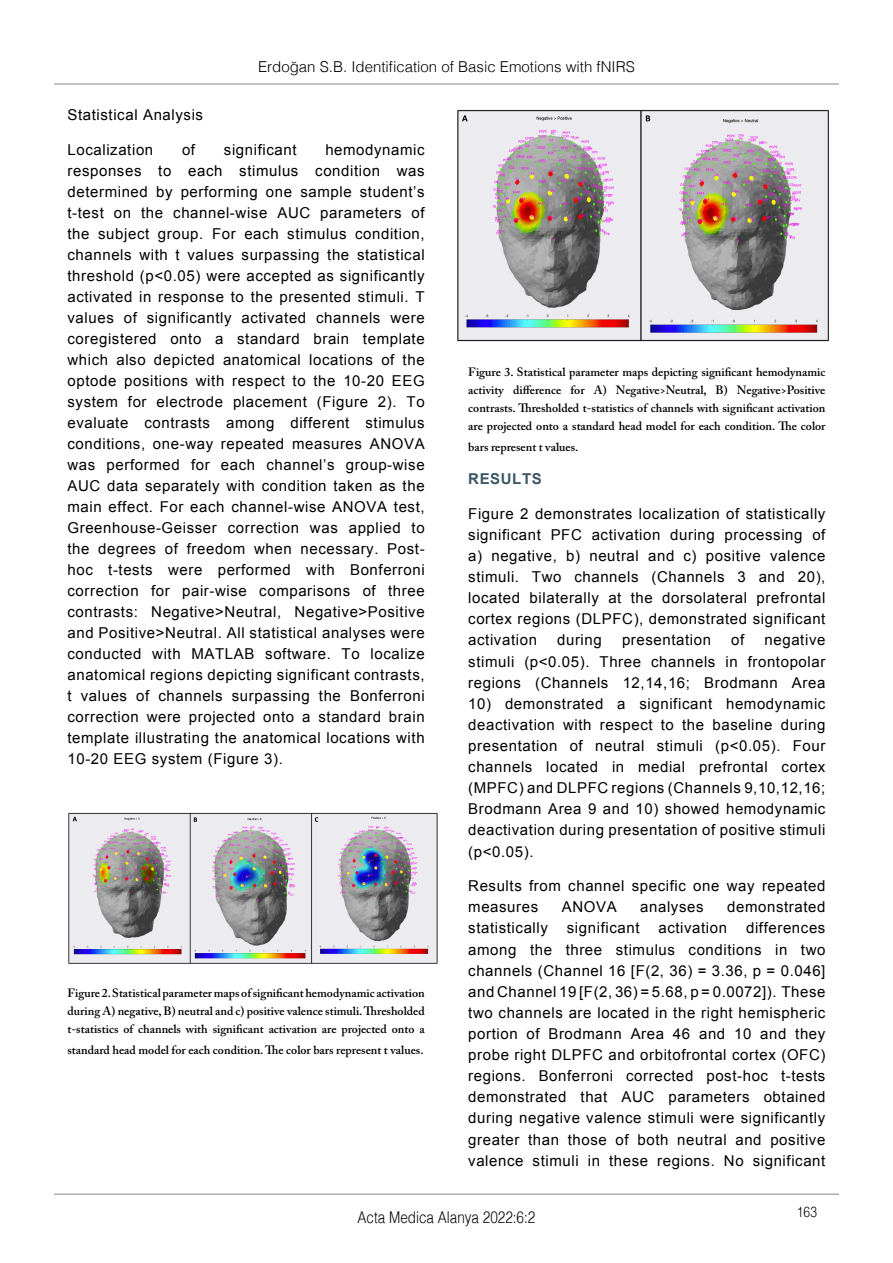
<style>
.page{position:relative;width:893px;height:1263px;background:#fff}
.page>*{position:absolute;margin:0;border:0;box-sizing:border-box;transform-origin:0 0}
.t1{font:300 16.2px "Helv";color:#000;scale:.83 1}
.Ana_Metin_Al__ActaMe{font:15px/21px "Arial";letter-spacing:.04em;color:#000;text-align:justify}
.t2{font:300 15px "Helvetica";color:#000}
.Ana_Metin_Al__ActaMe-2{font:700 15px "Arial";letter-spacing:.04em;color:#3c5764}
.t3{font:300 14.4px "Helv";color:#000;scale:.83 1}
.Tablo{font:600 12px/18.1px "Adobe Caslon Pro";color:#000;text-align:justify}
</style>
<div class="page">
<hr style="left:54px;top:84px;width:785px;height:1px;background:#000">
<hr style="left:54px;top:1194px;width:785px;height:1px;background:#000">
<img style="left:68px;top:812px;width:370px;height:152px">
<img style="left:457px;top:109px;width:372px;height:233px">
<p class="t2" style="left:258px;top:54px;width:378px">Erdoğan S.B. Identification of Basic Emotions with fNIRS</p>
<p class="Ana_Metin_Al__ActaMe" style="left:68px;top:105px;width:137px">Statistical Analysis</p>
<p class="Ana_Metin_Al__ActaMe" style="left:68px;top:139px;width:87px">Localization</p>
<p class="Ana_Metin_Al__ActaMe" style="left:182px;top:139px;width:15px">of</p>
<p class="Ana_Metin_Al__ActaMe" style="left:224px;top:139px;width:74px">significant</p>
<p class="Ana_Metin_Al__ActaMe" style="left:68px;top:139px;width:359px;text-indent:258px">hemodynamic responses to each stimulus condition was determined by performing one sample student’s t-test on the channel-wise AUC parameters of the subject group. For each stimulus condition, channels with t values surpassing the statistical threshold (p&lt;0.05) were accepted as significantly activated in response to the presented stimuli. T values of significantly activated channels were coregistered onto a standard brain template which also depicted anatomical locations of the optode positions with respect to the 10-20 EEG system for electrode placement (Figure 2). To evaluate contrasts among different stimulus conditions, one-way repeated measures ANOVA was performed for each channel’s group-wise AUC data separately with condition taken as the main effect. For each channel-wise ANOVA test, Greenhouse-Geisser correction was applied to the degrees of freedom when necessary. Post&shy;hoc t-tests were performed with Bonferroni correction for pair-wise comparisons of three contrasts: Negative&gt;Neutral, Negative&gt;Positive and Positive&gt;Neutral. All statistical analyses were conducted with MATLAB software. To localize anatomical regions depicting significant contrasts, t values of channels surpassing the Bonferroni correction were projected onto a standard brain template illustrating the anatomical locations with 10-20 EEG system (Figure 3).</p>
<p class="Tablo" style="left:68px;top:983px;width:359px">Figure 2. Statistical parameter maps of significant hemodynamic activation during A) negative, B) neutral and c) positive valence stimuli. Thresholded t-statistics of channels with significant activation are projected onto a</p>
<p class="Tablo" style="left:68px;top:1040px;width:358px">standard head model for each condition. The color bars represent t values.</p>
<p class="Tablo" style="left:468px;top:362px;width:359px">Figure 3. Statistical parameter maps depicting significant hemodynamic activity difference for A) Negative&gt;Neutral, B) Negative&gt;Positive contrasts. Thresholded t-statistics of channels with significant activation are projected onto a standard head model for each condition. The color</p>
<p class="Tablo" style="left:468px;top:438px;width:112px">bars represent t values.</p>
<p class="Ana_Metin_Al__ActaMe-2" style="left:468px;top:469px;width:75px">RESULTS</p>
<p class="Ana_Metin_Al__ActaMe" style="left:468px;top:503px;width:359px">Figure 2 demonstrates localization of statistically significant PFC activation during processing of a) negative, b) neutral and c) positive valence stimuli. Two channels (Channels 3 and 20), located bilaterally at the dorsolateral prefrontal cortex regions (DLPFC), demonstrated significant activation</p>
<p class="Ana_Metin_Al__ActaMe" style="left:557px;top:630px;width:46px">during</p>
<p class="Ana_Metin_Al__ActaMe" style="left:622px;top:630px;width:91px">presentation</p>
<p class="Ana_Metin_Al__ActaMe" style="left:731px;top:630px;width:15px">of</p>
<p class="Ana_Metin_Al__ActaMe" style="left:468px;top:630px;width:359px;text-indent:296px">negative stimuli (p&lt;0.05). Three channels in frontopolar regions (Channels 12,14,16; Brodmann Area</p>
<p class="Ana_Metin_Al__ActaMe" style="left:468px;top:693px;width:359px">10) demonstrated a significant hemodynamic deactivation with respect to the baseline during presentation of neutral stimuli (p&lt;0.05). Four channels located in medial prefrontal cortex (MPFC) and DLPFC regions (Channels 9,10,12,16; Brodmann Area 9 and 10) showed hemodynamic deactivation during presentation of positive stimuli (p&lt;0.05).</p>
<p class="Ana_Metin_Al__ActaMe" style="left:468px;top:875px;width:359px">Results from channel specific one way repeated measures</p>
<p class="Ana_Metin_Al__ActaMe" style="left:562px;top:897px;width:56px">ANOVA</p>
<p class="Ana_Metin_Al__ActaMe" style="left:640px;top:897px;width:65px">analyses</p>
<p class="Ana_Metin_Al__ActaMe" style="left:727px;top:897px;width:100px">demonstrated</p>
<p class="Ana_Metin_Al__ActaMe" style="left:468px;top:918px;width:359px;text-indent:278px">differences among the three stimulus conditions in two channels (Channel 16 [F(2, 36) = 3.36, p = 0.046] and Channel 19 [F(2, 36) = 5.68, p = 0.0072]). These two channels are located in the right hemispheric portion of Brodmann Area 46 and 10 and they probe right DLPFC and orbitofrontal cortex (OFC) regions. Bonferroni corrected post-hoc t-tests demonstrated that AUC parameters obtained during negative valence stimuli were significantly greater than those of both neutral and positive valence stimuli in these regions. No significant</p>
<p class="Ana_Metin_Al__ActaMe" style="left:468px;top:918px;width:81px">statistically</p>
<p class="Ana_Metin_Al__ActaMe" style="left:567px;top:918px;width:74px">significant</p>
<p class="Ana_Metin_Al__ActaMe" style="left:658px;top:918px;width:70px">activation</p>
<p class="t1" style="left:358px;top:1207px;width:216px">Acta Medica Alanya 2022:6:2</p>
<p class="t3" style="left:797px;top:1203px;width:26px">163</p>
</div>
